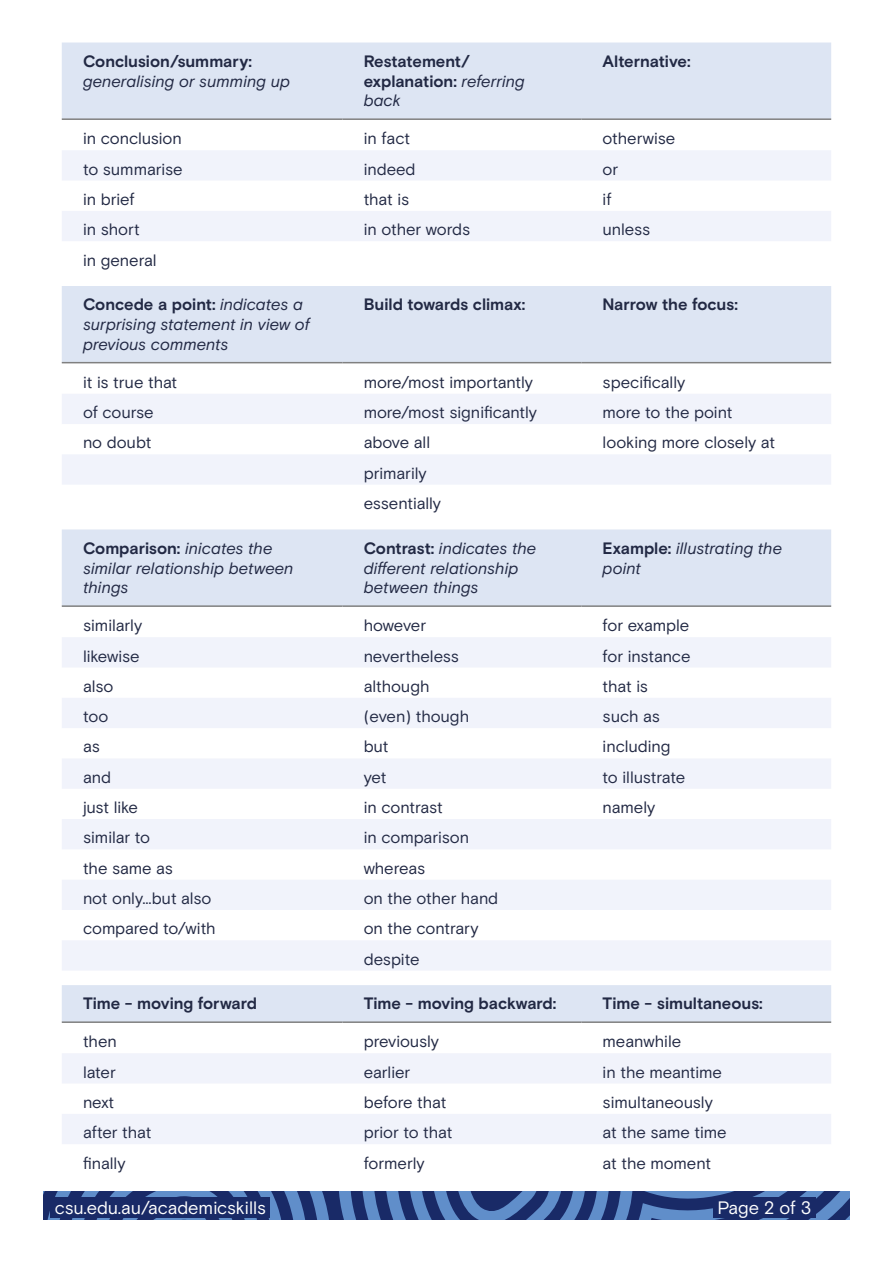
<style>
.page{position:relative;width:893px;height:1263px;background:#fff}
.page>*{position:absolute;margin:0;border:0;box-sizing:border-box;transform-origin:0 0}
.t1{font:18px "Basis Grotesque";letter-spacing:-.005em;color:#fff}
.t2{font:16.5px "Basis Grotesque";letter-spacing:-.005em;color:#222944}
.t3{font:italic 16.5px/19.8px "Basis Grotesque";letter-spacing:-.005em;color:#222944}
.t4{font:700 16.5px/19.8px "Basis Grotesque";letter-spacing:-.005em;color:#222944}
.s1{font-weight:700;font-style:normal}
.s2{font-weight:400;font-style:italic}
</style>
<div class="page">
<svg style="left:43px;top:1191px;width:807px;height:29px;background:#3b5a97"></svg>
<div style="left:51px;top:1197px;width:219px;height:20px;background:#192a67"></div>
<div style="left:713px;top:1197px;width:103px;height:20px;background:#192a67"></div>
<div style="left:62px;top:43px;width:769px;height:75px;background:#dde5f3"></div>
<svg style="left:62px;top:150px;width:769px;height:91px;fill:#f1f3fb"></svg>
<hr style="left:62px;top:118px;width:280px;height:2px;background:#808080">
<hr style="left:342px;top:118px;width:239px;height:2px;background:#808080">
<hr style="left:581px;top:118px;width:250px;height:2px;background:#808080">
<div style="left:62px;top:286px;width:769px;height:76px;background:#dde5f3"></div>
<svg style="left:62px;top:394px;width:769px;height:90px;fill:#f1f3fb"></svg>
<hr style="left:62px;top:362px;width:280px;height:1px;background:#808080">
<hr style="left:342px;top:362px;width:239px;height:1px;background:#808080">
<hr style="left:581px;top:362px;width:250px;height:1px;background:#808080">
<div style="left:62px;top:529px;width:769px;height:76px;background:#dde5f3"></div>
<svg style="left:62px;top:637px;width:769px;height:333px;fill:#f1f3fb"></svg>
<hr style="left:62px;top:605px;width:280px;height:2px;background:#808080">
<hr style="left:342px;top:605px;width:239px;height:2px;background:#808080">
<hr style="left:581px;top:605px;width:250px;height:2px;background:#808080">
<div style="left:62px;top:985px;width:769px;height:36px;background:#dde5f3"></div>
<svg style="left:62px;top:1053px;width:769px;height:91px;fill:#f1f3fb"></svg>
<hr style="left:62px;top:1021px;width:280px;height:2px;background:#808080">
<hr style="left:342px;top:1021px;width:239px;height:2px;background:#808080">
<hr style="left:581px;top:1021px;width:250px;height:2px;background:#808080">
<p class="t3" style="left:83px;top:51px;width:209px"><span class="s1">Conclusion/summary: </span>generalising or summing up</p>
<p class="t4" style="left:364px;top:51px;width:163px">Restatement/ explanation: <span class="s2">referring back</span></p>
<p class="t4" style="left:603px;top:51px;width:89px">Alternative:</p>
<p class="t2" style="left:83px;top:129px;width:100px">in conclusion</p>
<p class="t2" style="left:364px;top:129px;width:48px">in fact</p>
<p class="t2" style="left:603px;top:129px;width:74px">otherwise</p>
<p class="t2" style="left:83px;top:159px;width:101px">to summarise</p>
<p class="t2" style="left:364px;top:159px;width:53px">indeed</p>
<p class="t2" style="left:603px;top:159px;width:17px">or</p>
<p class="t2" style="left:83px;top:189px;width:53px">in brief</p>
<p class="t2" style="left:364px;top:189px;width:47px">that is</p>
<p class="t2" style="left:603px;top:189px;width:11px">if</p>
<p class="t2" style="left:83px;top:220px;width:58px">in short</p>
<p class="t2" style="left:364px;top:220px;width:108px">in other words</p>
<p class="t2" style="left:603px;top:220px;width:49px">unless</p>
<p class="t2" style="left:83px;top:250px;width:75px">in general</p>
<p class="t3" style="left:83px;top:294px;width:228px"><span class="s1">Concede a point:</span> indicates a surprising statement in view of previous comments</p>
<p class="t4" style="left:364px;top:294px;width:163px">Build towards climax:</p>
<p class="t4" style="left:603px;top:294px;width:137px">Narrow the focus:</p>
<p class="t2" style="left:83px;top:372px;width:96px">it is true that</p>
<p class="t2" style="left:364px;top:372px;width:171px">more/most importantly</p>
<p class="t2" style="left:603px;top:372px;width:84px">specifically</p>
<p class="t2" style="left:83px;top:403px;width:72px">of course</p>
<p class="t2" style="left:364px;top:403px;width:175px">more/most significantly</p>
<p class="t2" style="left:603px;top:403px;width:131px">more to the point</p>
<p class="t2" style="left:83px;top:433px;width:70px">no doubt</p>
<p class="t2" style="left:364px;top:433px;width:68px">above all</p>
<p class="t2" style="left:603px;top:433px;width:174px">looking more closely at</p>
<p class="t2" style="left:364px;top:463px;width:65px">primarily</p>
<p class="t2" style="left:364px;top:494px;width:79px">essentially</p>
<p class="t3" style="left:83px;top:538px;width:212px"><span class="s1">Comparison:</span> inicates the similar relationship between things</p>
<p class="t3" style="left:364px;top:538px;width:174px"><span class="s1">Contrast:</span> indicates the different relationship between things</p>
<p class="t3" style="left:603px;top:538px;width:181px"><span class="s1">Example:</span> illustrating the point</p>
<p class="t2" style="left:83px;top:616px;width:61px">similarly</p>
<p class="t2" style="left:364px;top:616px;width:64px">however</p>
<p class="t2" style="left:603px;top:616px;width:88px">for example</p>
<p class="t2" style="left:83px;top:646px;width:58px">likewise</p>
<p class="t2" style="left:364px;top:646px;width:97px">nevertheless</p>
<p class="t2" style="left:603px;top:646px;width:89px">for instance</p>
<p class="t2" style="left:83px;top:676px;width:32px">also</p>
<p class="t2" style="left:364px;top:676px;width:67px">although</p>
<p class="t2" style="left:603px;top:676px;width:47px">that is</p>
<p class="t2" style="left:83px;top:707px;width:27px">too</p>
<p class="t2" style="left:364px;top:707px;width:107px">(even) though</p>
<p class="t2" style="left:603px;top:707px;width:59px">such as</p>
<p class="t2" style="left:83px;top:737px;width:18px">as</p>
<p class="t2" style="left:364px;top:737px;width:26px">but</p>
<p class="t2" style="left:603px;top:737px;width:69px">including</p>
<p class="t2" style="left:83px;top:767px;width:29px">and</p>
<p class="t2" style="left:364px;top:767px;width:24px">yet</p>
<p class="t2" style="left:603px;top:767px;width:84px">to illustrate</p>
<p class="t2" style="left:83px;top:798px;width:56px">just like</p>
<p class="t2" style="left:364px;top:798px;width:80px">in contrast</p>
<p class="t2" style="left:603px;top:798px;width:54px">namely</p>
<p class="t2" style="left:83px;top:828px;width:69px">similar to</p>
<p class="t2" style="left:364px;top:828px;width:107px">in comparison</p>
<p class="t2" style="left:83px;top:858px;width:91px">the same as</p>
<p class="t2" style="left:364px;top:858px;width:63px">whereas</p>
<p class="t2" style="left:83px;top:889px;width:130px">not only...but also</p>
<p class="t2" style="left:364px;top:889px;width:136px">on the other hand</p>
<p class="t2" style="left:83px;top:919px;width:134px">compared to/with</p>
<p class="t2" style="left:364px;top:919px;width:117px">on the contrary</p>
<p class="t2" style="left:364px;top:949px;width:57px">despite</p>
<p class="t4" style="left:83px;top:993px;width:176px">Time - moving forward</p>
<p class="t4" style="left:364px;top:993px;width:194px">Time - moving backward:</p>
<p class="t4" style="left:603px;top:993px;width:162px">Time - simultaneous:</p>
<p class="t2" style="left:83px;top:1032px;width:35px">then</p>
<p class="t2" style="left:364px;top:1032px;width:77px">previously</p>
<p class="t2" style="left:603px;top:1032px;width:80px">meanwhile</p>
<p class="t2" style="left:83px;top:1062px;width:34px">later</p>
<p class="t2" style="left:364px;top:1062px;width:48px">earlier</p>
<p class="t2" style="left:603px;top:1062px;width:121px">in the meantime</p>
<p class="t2" style="left:83px;top:1092px;width:33px">next</p>
<p class="t2" style="left:364px;top:1092px;width:84px">before that</p>
<p class="t2" style="left:603px;top:1092px;width:112px">simultaneously</p>
<p class="t2" style="left:83px;top:1123px;width:70px">after that</p>
<p class="t2" style="left:364px;top:1123px;width:90px">prior to that</p>
<p class="t2" style="left:603px;top:1123px;width:126px">at the same time</p>
<p class="t2" style="left:83px;top:1153px;width:44px">finally</p>
<p class="t2" style="left:364px;top:1153px;width:62px">formerly</p>
<p class="t2" style="left:603px;top:1153px;width:110px">at the moment</p>
<p class="t1" style="left:55px;top:1197px;width:212px">csu.edu.au/academicskills</p>
<p class="t1" style="left:717px;top:1197px;width:96px">Page 2 of 3</p>
</div>
